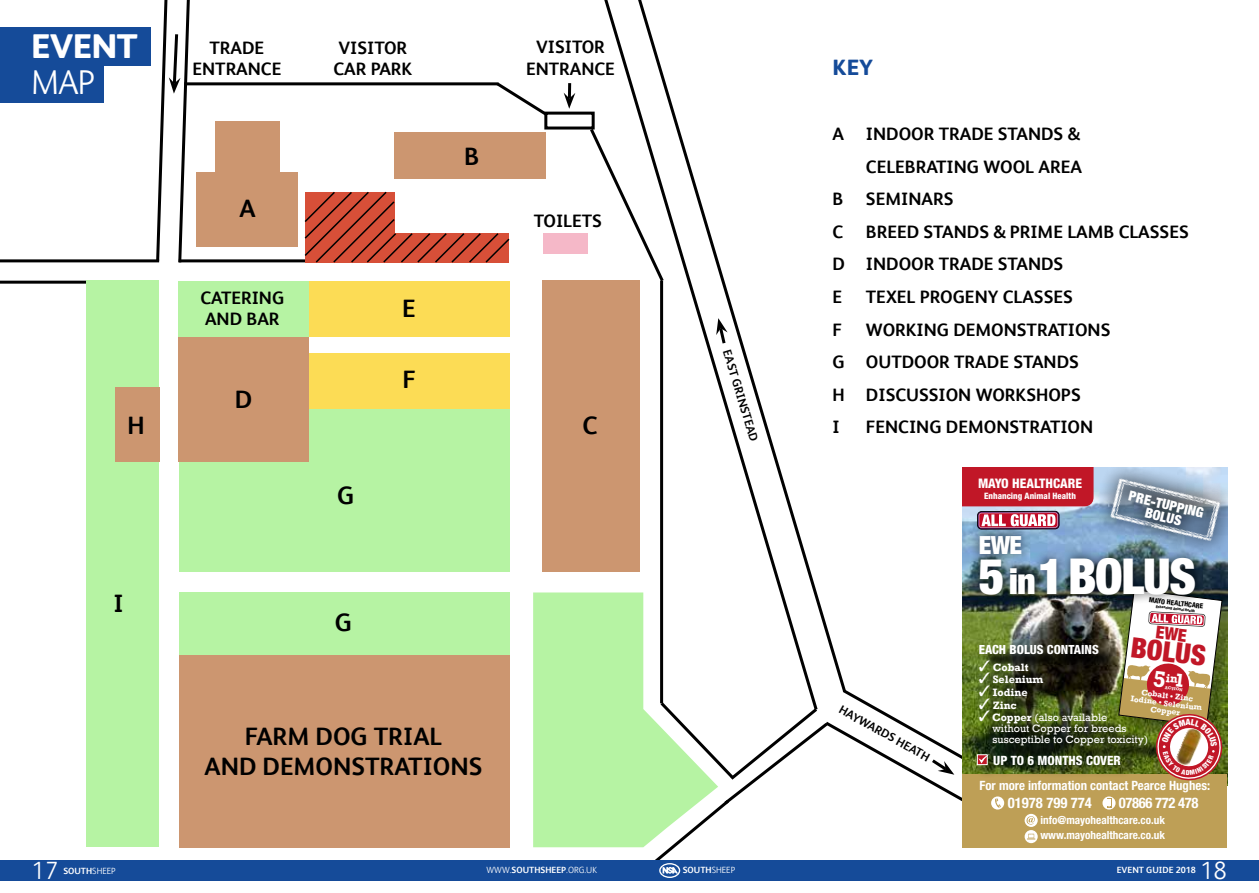
<style>
.page{position:relative;width:1259px;height:893px;background:#fff}
.page>*{position:absolute;margin:0;border:0;box-sizing:border-box;transform-origin:0 0}
.t1{font:900 condensed 49.65px "Helvetica Neue";letter-spacing:-.025em;color:#fff}
.t2{font:800 34.5px "FS Albert";letter-spacing:-.02em;color:#fff}
.t3{font:300 34.5px "FS Albert";color:#fff}
.t4{font:900 condensed 28.2px "Helvetica Neue";color:#c11727}
.t5{font:700 25.2px/30.3px "FS Albert";color:#000;text-align:center}
.t6{font:300 25.05px "FS Albert";color:#fff}
.t7{font:900 condensed 25.05px "Helvetica Neue";color:#fff}
.t8{font:800 22.35px "FS Albert";color:#154b99}
.t9{font:700 18px/21.6px "FS Albert";color:#000}
.t10{font:700 condensed 14.55px "Helvetica Neue";letter-spacing:-.01em;color:#fff}
.t11{font:900 condensed 13.95px/12.5px "Helvetica Neue";color:#fff;text-align:center}
.t12{font:800 condensed 13.2px "Helvetica Neue";color:#fff}
.t13{font:800 condensed 12.9px "Helvetica Neue";color:#fff}
.t14{font:700 condensed 12.75px "Helvetica Neue";color:#fff}
.t15{font:800 condensed 12.6px "Helvetica Neue";color:#fff}
.t16{font:700 12px "FS Albert";color:#000}
.t17{font:700 condensed 11.25px/15.6px "Helvetica Neue";color:#fff}
.t18{font:10.95px/10.5px "Rockwell";color:#fff}
.t19{font:700 10.95px "Rockwell";color:#fff}
.t20{font:700 9px "FS Albert";color:#fff}
.t21{font:300 9px "FS Albert";color:#fff}
.t22{font:800 condensed 8.85px "Helvetica Neue";color:#fff}
.t23{font:700 8.25px/7.6px "Rockwell";color:#fff;text-align:center}
.t24{font:800 condensed 6.9px "Helvetica Neue";color:#000}
.t25{font:700 4.2px "Rockwell";color:#fff}
.t26{font:800 condensed 3.75px "Helvetica Neue";color:#000}
.s1{font-size:36px}
.s2{font-weight:700}
.s3{font-weight:300}
</style>
<div class="page">
<hr style="left:179px;top:259px;width:127px;height:3px;background:#000">
<div style="left:0;top:860px;width:1259px;height:21px;background:#154b99"></div>
<div style="left:0;top:27px;width:150px;height:39px;background:#154b99"></div>
<div style="left:0;top:65px;width:104px;height:38px;background:#154b99"></div>
<div style="left:179px;top:592px;width:330px;height:63px;background:#b6f3a3"></div>
<div style="left:179px;top:655px;width:330px;height:192px;background:#cc9670"></div>
<div style="left:179px;top:409px;width:330px;height:163px;background:#b6f3a3"></div>
<div style="left:179px;top:336px;width:130px;height:126px;background:#cc9670"></div>
<div style="left:179px;top:281px;width:130px;height:55px;background:#b6f3a3"></div>
<div style="left:309px;top:281px;width:200px;height:55px;background:#fcdc55"></div>
<div style="left:309px;top:353px;width:200px;height:56px;background:#fcdc55"></div>
<div style="left:197px;top:173px;width:101px;height:74px;background:#cc9670"></div>
<div style="left:215px;top:121px;width:64px;height:63px;background:#cc9670"></div>
<div style="left:394px;top:132px;width:152px;height:47px;background:#cc9670"></div>
<svg style="left:303px;top:191px;width:207px;height:72px"></svg>
<div style="left:542px;top:281px;width:98px;height:291px;background:#cc9670"></div>
<div style="left:533px;top:592px;width:117px;height:255px;background:#b6f3a3"></div>
<div style="left:543px;top:234px;width:45px;height:20px;background:#f5b8c8"></div>
<hr style="left:0;top:281px;width:96px;height:3px;background:#000">
<hr style="left:0;top:259px;width:159px;height:3px;background:#000">
<div style="left:87px;top:281px;width:72px;height:566px;background:#b6f3a3"></div>
<hr style="left:184px;top:82px;width:314px;height:3px;background:#000">
<svg style="left:493px;top:82px;width:57px;height:33px"></svg>
<div style="left:544px;top:112px;width:50px;height:18px;border:3px solid #000"></div>
<svg style="left:587px;top:126px;width:14px;height:155px"></svg>
<svg style="left:601px;top:0;width:49px;height:713px"></svg>
<svg style="left:629px;top:0;width:216px;height:695px"></svg>
<div style="left:115px;top:388px;width:44px;height:74px;background:#cc9670"></div>
<hr style="left:568px;top:83px;width:3px;height:15px;background:#000">
<svg style="left:563px;top:93px;width:12px;height:16px"></svg>
<svg style="left:155px;top:0;width:37px;height:263px"></svg>
<svg style="left:716px;top:318px;width:11px;height:29px"></svg>
<img style="left:962px;top:580px;width:265px;height:194px">
<div style="left:962px;top:774px;width:265px;height:74px;background:#be9f56"></div>
<svg style="left:981px;top:647px;width:137px;height:105px;background:#2f3717"></svg>
<div style="left:975px;top:752px;width:158px;height:26px;background:#000;opacity:.45"></div>
<svg style="left:962px;top:468px;width:265px;height:112px;background:#a17689"></svg>
<svg style="left:650px;top:686px;width:363px;height:192px"></svg>
<svg style="left:1102px;top:796px;width:13px;height:13px"></svg>
<svg style="left:1106px;top:798px;width:5px;height:10px"></svg>
<svg style="left:1107px;top:799px;width:4px;height:8px"></svg>
<svg style="left:1024px;top:814px;width:13px;height:13px"></svg>
<svg style="left:1026px;top:816px;width:9px;height:9px"></svg>
<svg style="left:1024px;top:830px;width:13px;height:13px"></svg>
<svg style="left:1026px;top:834px;width:9px;height:5px"></svg>
<div style="left:968px;top:525px;width:238px;height:80px;background:#000;opacity:.75"></div>
<img style="left:1118px;top:589px;width:108px;height:192px">
<h2 class="t2" style="left:31px;top:26px;width:108px">EVENT</h2>
<h2 class="t3" style="left:31px;top:63px;width:65px">MAP</h2>
<h3 class="t5" style="left:128px;top:410px;width:19px">H</h3>
<h3 class="t5" style="left:114px;top:588px;width:12px">I</h3>
<p class="t9" style="left:192px;top:37px;width:90px;text-align:center">TRADE<br>ENTRANCE</p>
<h3 class="t5" style="left:239px;top:193px;width:18px">A</h3>
<p class="t9" style="left:200px;top:286px;width:85px">CATERING<br>AND BAR</p>
<h3 class="t5" style="left:235px;top:384px;width:19px">D</h3>
<p class="t9" style="left:333px;top:37px;width:80px">VISITOR<br>CAR PARK</p>
<h3 class="t5" style="left:402px;top:293px;width:15px">E</h3>
<h3 class="t5" style="left:337px;top:480px;width:19px">G</h3>
<h3 class="t5" style="left:335px;top:607px;width:19px">G</h3>
<h3 class="t5" style="left:402px;top:364px;width:15px">F</h3>
<h3 class="t5" style="left:464px;top:141px;width:17px">B</h3>
<h3 class="t5" style="left:204px;top:721px;width:279px">FARM DOG TRIAL<br>AND DEMONSTRATIONS</h3>
<p class="t9" style="left:526px;top:36px;width:90px;text-align:center">VISITOR<br>ENTRANCE</p>
<p class="t9" style="left:534px;top:210px;width:70px">TOILETS</p>
<p class="t8" style="left:832px;top:54px;width:42px">KEY</p>
<p class="t9" style="left:832px;top:123px;width:249px">A INDOOR TRADE STANDS &amp;</p>
<p class="t9" style="left:866px;top:156px;width:217px">CELEBRATING WOOL AREA</p>
<p class="t9" style="left:832px;top:188px;width:12px">B</p>
<p class="t9" style="left:866px;top:188px;width:89px">SEMINARS</p>
<p class="t9" style="left:832px;top:221px;width:12px">C</p>
<p class="t9" style="left:832px;top:215px;width:358px;line-height:32.5px;text-indent:33px">BREED STANDS &amp; PRIME LAMB CLASSES<br>D INDOOR TRADE STANDS<br>E</p>
<p class="t9" style="left:866px;top:286px;width:208px">TEXEL PROGENY CLASSES</p>
<p class="t9" style="left:832px;top:313px;width:279px;line-height:32.5px;text-indent:33px">WORKING DEMONSTRATIONS<br>G OUTDOOR TRADE STANDS<br>H DISCUSSION WORKSHOPS</p>
<p class="t9" style="left:832px;top:318px;width:11px">F</p>
<p class="t16" style="left:733px;top:348px;width:97px;rotate:73deg">EAST GRINSTEAD</p>
<h3 class="t5" style="left:582px;top:410px;width:17px">C</h3>
<p class="t9" style="left:832px;top:416px;width:9px">I</p>
<p class="t9" style="left:866px;top:416px;width:229px">FENCING DEMONSTRATION</p>
<p class="t12" style="left:978px;top:475px;width:105px">MAYO HEALTHCARE</p>
<p class="t22" style="left:984px;top:490px;width:93px">Enhancing Animal Health</p>
<p class="t11" style="left:1130px;top:489px;width:78px;rotate:14deg">PRE-TUPPING<br>BOLUS</p>
<h3 class="t7" style="left:979px;top:529px;width:45px">EWE</h3>
<h1 class="t1" style="left:979px;top:546px;width:219px">5 <span class="s1">in</span> 1 BOLUS</h1>
<p class="t16" style="left:843px;top:703px;width:103px;rotate:29deg">HAYWARDS HEATH</p>
<p class="t24" style="left:1149px;top:595px;width:56px;rotate:7deg">MAYO HEALTHCARE</p>
<p class="t26" style="left:1156px;top:604px;width:41px;rotate:7deg">Enhancing Animal Health</p>
<h3 class="t4" style="left:1133px;top:629px;width:77px;rotate:7deg">BOLUS</h3>
<p class="t15" style="left:979px;top:642px;width:122px">EACH BOLUS CONTAINS</p>
<p class="t19" style="left:979px;top:660px;width:51px">✓ Cobalt</p>
<p class="t19" style="left:979px;top:673px;width:66px">✓ Selenium</p>
<p class="t19" style="left:979px;top:686px;width:50px">✓ Iodine</p>
<p class="t19" style="left:979px;top:698px;width:39px">✓ Zinc</p>
<p class="t18" style="left:992px;top:713px;width:157px;text-indent:-14px">✓ <span class="s2">Copper</span> (also available<br>without Copper for breeds susceptible to Copper toxicity)</p>
<p class="t13" style="left:993px;top:752px;width:129px">UP TO 6 MONTHS COVER</p>
<p class="t25" style="left:1165px;top:685px;width:19px;rotate:7deg">ACTION</p>
<p class="t23" style="left:1132px;top:687px;width:73px;rotate:7deg">Cobalt • Zinc<br>Iodine • Selenium<br>Copper</p>
<p class="t14" style="left:979px;top:778px;width:232px">For more information contact Pearce Hughes:</p>
<p class="t10" style="left:1007px;top:794px;width:86px">01978 799 774</p>
<p class="t10" style="left:1118px;top:794px;width:81px">07866 772 478</p>
<p class="t17" style="left:1040px;top:812px;width:126px">info@mayohealthcare.co.uk www.mayohealthcare.co.uk</p>
<h3 class="t6" style="left:31px;top:856px;width:28px">17</h3>
<p class="t20" style="left:63px;top:865px;width:54px">SOUTH<span class="s3">SHEEP</span></p>
<p class="t21" style="left:486px;top:865px;width:112px">WWW.<span class="s2">SOUTHSHEEP</span>.ORG.UK</p>
<p class="t20" style="left:683px;top:865px;width:54px">SOUTH<span class="s3">SHEEP</span></p>
<p class="t20" style="left:1116px;top:865px;width:81px">EVENT GUIDE 2018</p>
<h3 class="t6" style="left:1200px;top:856px;width:28px">18</h3>
</div>
